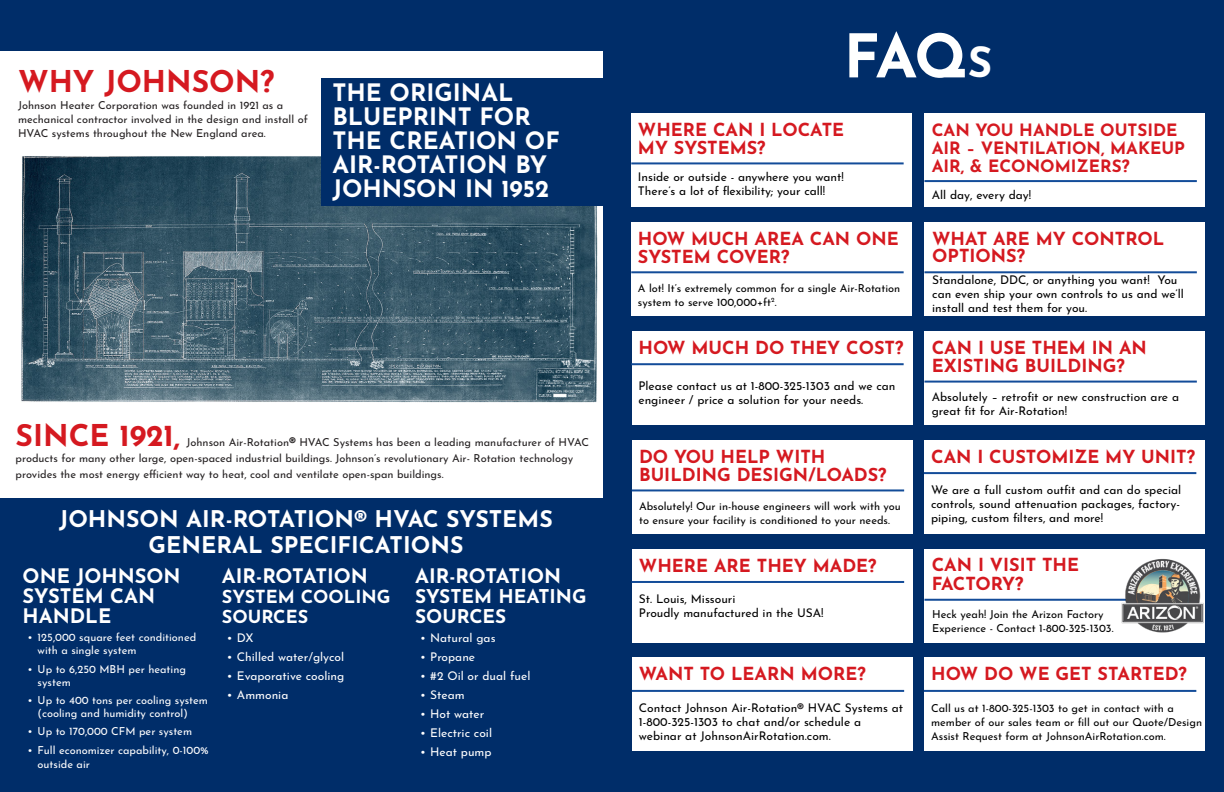
<style>
.page{position:relative;width:1224px;height:792px;background:#fff}
.page>*{position:absolute;margin:0;border:0;box-sizing:border-box;transform-origin:0 0}
.t1{font:700 60px "Josefin Sans";color:#fff}
.t2{font:700 30px "Josefin Sans";color:#d51920}
.t3{font:700 24px/24px "Josefin Sans";color:#fff}
.t4{font:700 23px "Josefin Sans";color:#fff}
.t5{font:700 20px/20px "Josefin Sans";color:#fff}
.t6{font:700 19px/20px "Josefin Sans";color:#fff}
.t7{font:700 18px/18px "Josefin Sans";color:#d51920}
.t8{font:700 18px/20px "Josefin Sans";color:#fff}
.t9{font:700 18px "Josefin Sans";letter-spacing:-.035em;color:#d51920}
.t10{font:700 17px/18px "Josefin Sans";color:#d51920}
.t11{font:12px/14px "Josefin Sans";color:#000}
.t12{font:12px "Josefin Sans";color:#fff}
.t13{font:11px/14px "Josefin Sans";color:#231f20}
.t14{font:11px/14px "Josefin Sans";color:#000}
.t15{font:11px/13.2px "Josefin Sans";color:#fff}
.s1{font-weight:700;font-size:12px}
.s2{font-size:42px}
.s3{font-weight:700;color:#231f20}
</style>
<div class="page">
<img style="left:21px;top:149px;width:577px;height:254px">
<div style="left:0;top:0;width:620px;height:50px;background:#002d69"></div>
<div style="left:0;top:498px;width:621px;height:294px;background:#002d69"></div>
<div style="left:322px;top:78px;width:299px;height:128px;background:#002d69"></div>
<div style="left:603px;top:0;width:621px;height:792px;background:#002d69"></div>
<div style="left:924px;top:114px;width:281px;height:93px;background:#fff"></div>
<div style="left:924px;top:222px;width:281px;height:94px;background:#fff"></div>
<div style="left:632px;top:331px;width:281px;height:94px;background:#fff"></div>
<div style="left:924px;top:331px;width:281px;height:94px;background:#fff"></div>
<div style="left:924px;top:549px;width:281px;height:93px;background:#fff"></div>
<hr style="left:631px;top:363px;width:273px;height:2px;background:#134c99">
<div style="left:631px;top:114px;width:281px;height:93px;background:#fff"></div>
<hr style="left:631px;top:162px;width:273px;height:2px;background:#134c99">
<div style="left:631px;top:222px;width:281px;height:94px;background:#fff"></div>
<hr style="left:631px;top:271px;width:273px;height:2px;background:#134c99">
<hr style="left:924px;top:180px;width:273px;height:2px;background:#134c99">
<hr style="left:924px;top:271px;width:273px;height:2px;background:#134c99">
<hr style="left:924px;top:381px;width:273px;height:2px;background:#134c99">
<hr style="left:924px;top:599px;width:273px;height:2px;background:#134c99">
<img style="left:1120px;top:559px;width:84px;height:74px">
<div style="left:924px;top:440px;width:281px;height:93px;background:#fff"></div>
<hr style="left:924px;top:472px;width:272px;height:2px;background:#134c99">
<div style="left:632px;top:549px;width:281px;height:93px;background:#fff"></div>
<div style="left:632px;top:658px;width:281px;height:93px;background:#fff"></div>
<hr style="left:632px;top:581px;width:272px;height:2px;background:#134c99">
<hr style="left:632px;top:690px;width:272px;height:2px;background:#134c99">
<div style="left:924px;top:658px;width:281px;height:93px;background:#fff"></div>
<hr style="left:924px;top:690px;width:272px;height:2px;background:#134c99">
<div style="left:632px;top:440px;width:281px;height:93px;background:#fff"></div>
<hr style="left:632px;top:489px;width:272px;height:2px;background:#134c99">
<p class="t2" style="left:18px;top:55px;width:258px">WHY JOHNSON?</p>
<p class="t13" style="left:18px;top:97px;width:291px">Johnson Heater Corporation was founded in 1921 as a mechanical contractor involved in the design and install of<br>HVAC systems throughout the New England area.</p>
<p class="t3" style="left:332px;top:77px;width:229px">THE ORIGINAL<br>BLUEPRINT FOR<br>THE CREATION OF<br>AIR-ROTATION BY<br>JOHNSON IN 1952</p>
<p class="t2" style="left:16px;top:409px;width:166px">SINCE 1921,</p>
<p class="t13" style="left:16px;top:433px;width:575px;line-height:16px;text-indent:171px">Johnson Air-Rotation<span class="s1">®</span> HVAC Systems has been a leading manufacturer of HVAC products for many other large, open-spaced industrial buildings. Johnson’s revolutionary Air- Rotation technology provides the most energy efficient way to heat, cool and ventilate open-span buildings.</p>
<p class="t4" style="left:59px;top:499px;width:495px">JOHNSON AIR-ROTATION® HVAC SYSTEMS</p>
<p class="t4" style="left:149px;top:525px;width:316px">GENERAL SPECIFICATIONS</p>
<p class="t5" style="left:23px;top:563px;width:159px">ONE JOHNSON</p>
<p class="t5" style="left:23px;top:583px;width:134px">SYSTEM CAN<br>HANDLE</p>
<p class="t15" style="left:38px;top:629px;width:160px;text-indent:-10px">• 125,000 square feet conditioned with a single system</p>
<p class="t15" style="left:38px;top:661px;width:150px;text-indent:-10px">• Up to 6,250 MBH per heating system</p>
<p class="t15" style="left:38px;top:692px;width:172px;text-indent:-10px">• Up to 400 tons per cooling system (cooling and humidity control)</p>
<p class="t15" style="left:28px;top:724px;width:166px">• Up to 170,000 CFM per system</p>
<p class="t15" style="left:38px;top:741px;width:173px;line-height:14px;text-indent:-10px">• Full economizer capability, 0-100% outside air</p>
<p class="t5" style="left:222px;top:563px;width:147px">AIR-ROTATION</p>
<p class="t8" style="left:222px;top:584px;width:170px">SYSTEM COOLING<br>SOURCES</p>
<p class="t12" style="left:227px;top:628px;width:28px">• DX</p>
<p class="t12" style="left:227px;top:647px;width:119px">• Chilled water/glycol</p>
<p class="t12" style="left:227px;top:666px;width:119px">• Evaporative cooling</p>
<p class="t12" style="left:227px;top:685px;width:63px">• Ammonia</p>
<p class="t5" style="left:415px;top:563px;width:147px">AIR-ROTATION</p>
<p class="t6" style="left:415px;top:584px;width:173px">SYSTEM HEATING<br>SOURCES</p>
<p class="t12" style="left:420px;top:628px;width:77px">• Natural gas</p>
<p class="t12" style="left:420px;top:647px;width:57px">• Propane</p>
<p class="t12" style="left:420px;top:666px;width:112px">• #2 Oil or dual fuel</p>
<p class="t12" style="left:420px;top:685px;width:46px">• Steam</p>
<p class="t12" style="left:420px;top:704px;width:66px">• Hot water</p>
<p class="t12" style="left:420px;top:723px;width:73px">• Electric coil</p>
<p class="t12" style="left:420px;top:742px;width:73px">• Heat pump</p>
<p class="t1" style="left:844px;top:3px;width:150px">FAQ<span class="s2">S</span></p>
<p class="t7" style="left:638px;top:118px;width:208px">WHERE CAN I LOCATE</p>
<p class="t7" style="left:638px;top:136px;width:129px">MY SYSTEMS?</p>
<p class="t11" style="left:638px;top:169px;width:208px">Inside or outside - anywhere you want!</p>
<p class="t11" style="left:638px;top:183px;width:189px">There’s a lot of flexibility; your call!</p>
<p class="t7" style="left:638px;top:227px;width:262px">HOW MUCH AREA CAN ONE<br>SYSTEM COVER?</p>
<p class="t14" style="left:638px;top:279px;width:264px">A lot! It’s extremely common for a single Air-Rotation system to serve 100,000+ft<sup>2</sup>.</p>
<p class="t7" style="left:638px;top:336px;width:266px">HOW MUCH DO THEY COST?</p>
<p class="t11" style="left:638px;top:378px;width:259px">Please contact us at 1-800-325-1303 and we can</p>
<p class="t11" style="left:638px;top:392px;width:226px">engineer / price a solution for your needs.</p>
<p class="t7" style="left:639px;top:445px;width:188px">DO YOU HELP WITH</p>
<p class="t7" style="left:639px;top:463px;width:249px">BUILDING DESIGN/LOADS?</p>
<p class="t14" style="left:639px;top:497px;width:263px">Absolutely! Our in-house engineers will work with you to ensure your facility is conditioned to your needs.</p>
<p class="t7" style="left:639px;top:554px;width:239px">WHERE ARE THEY MADE?</p>
<p class="t11" style="left:639px;top:591px;width:98px">St. Louis, Missouri</p>
<p class="t11" style="left:639px;top:605px;width:186px">Proudly manufactured in the USA!</p>
<p class="t11" style="left:639px;top:598px;width:243px">St. Louis, MO – Proudly manufactured in the<br>USA!</p>
<p class="t7" style="left:639px;top:662px;width:228px">WANT TO LEARN MORE?</p>
<p class="t11" style="left:639px;top:699px;width:266px">Contact Johnson Air-Rotation<span class="s3">®</span> HVAC Systems at</p>
<p class="t11" style="left:639px;top:713px;width:224px">1-800-325-1303 to chat and/or schedule a webinar at JohnsonAirRotation.com.</p>
<p class="t10" style="left:932px;top:118px;width:255px">CAN YOU HANDLE OUTSIDE<br>AIR – VENTILATION, MAKEUP<br>AIR, &amp; ECONOMIZERS?</p>
<p class="t11" style="left:932px;top:186px;width:101px">All day, every day!</p>
<p class="t7" style="left:932px;top:227px;width:234px">WHAT ARE MY CONTROL</p>
<p class="t7" style="left:932px;top:244px;width:94px">OPTIONS?</p>
<p class="t11" style="left:932px;top:271px;width:253px">Standalone, DDC, or anything you want! You can even ship your own controls to us and we’ll install and test them for you.</p>
<p class="t7" style="left:932px;top:336px;width:217px">CAN I USE THEM IN AN</p>
<p class="t7" style="left:932px;top:354px;width:195px">EXISTING BUILDING?</p>
<p class="t11" style="left:932px;top:388px;width:249px">Absolutely – retrofit or new construction are a great fit for Air-Rotation!</p>
<p class="t7" style="left:931px;top:445px;width:265px">CAN I CUSTOMIZE MY UNIT?</p>
<p class="t11" style="left:931px;top:482px;width:252px;text-align:justify">We are a full custom outfit and can do special controls, sound attenuation packages, factory&shy;piping, custom filters, and more!</p>
<p class="t7" style="left:932px;top:553px;width:149px">CAN I VISIT THE</p>
<p class="t9" style="left:932px;top:568px;width:93px">FACTORY?</p>
<p class="t14" style="left:932px;top:606px;width:173px">Heck yeah! Join the Arizon Factory</p>
<p class="t14" style="left:932px;top:620px;width:183px">Experience - Contact 1-800-325-1303.</p>
<p class="t7" style="left:931px;top:662px;width:257px">HOW DO WE GET STARTED?</p>
<p class="t14" style="left:931px;top:699px;width:272px">Call us at 1-800-325-1303 to get in contact with a member of our sales team or fill out our Quote/Design<br>Assist Request form at JohnsonAirRotation.com.</p>
</div>
